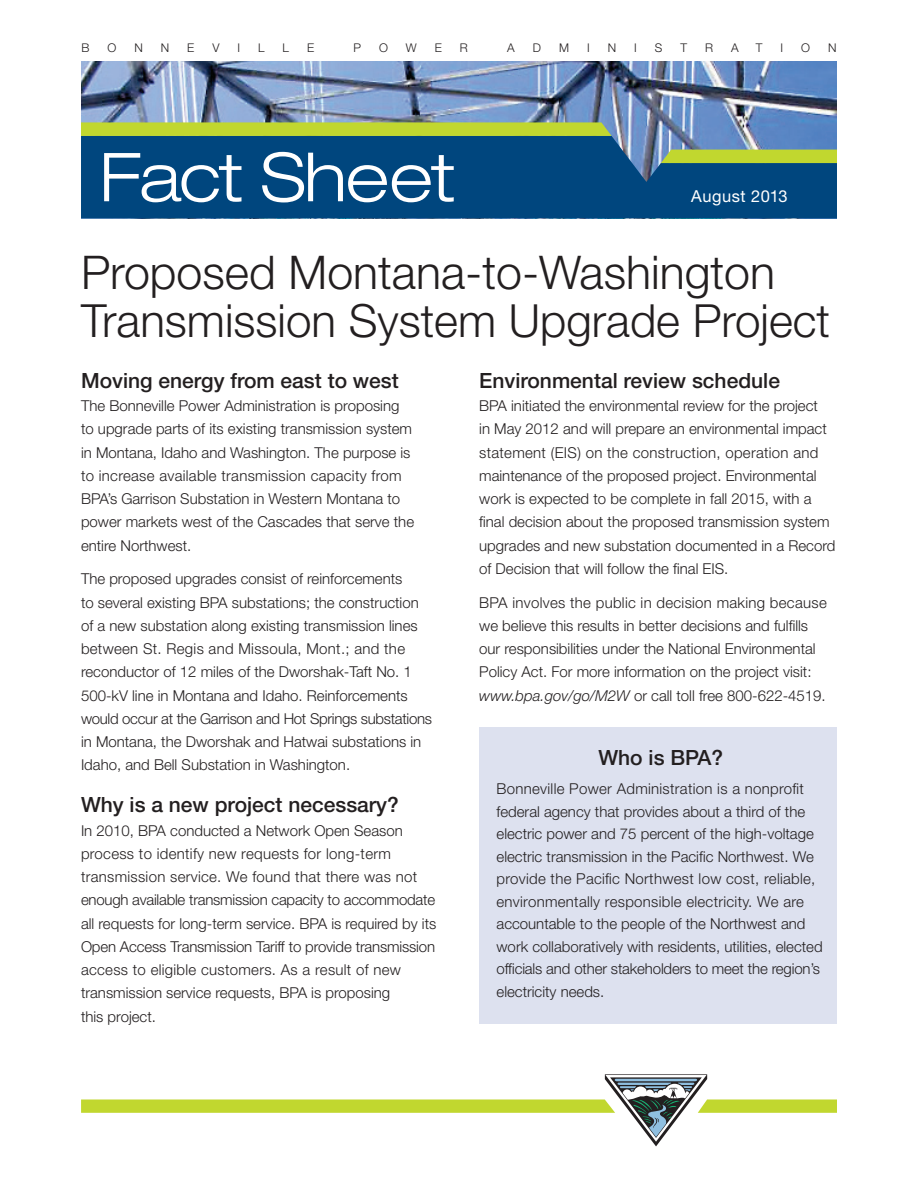
<style>
.page{position:relative;width:918px;height:1188px;background:#fff}
.page>*{position:absolute;margin:0;border:0;box-sizing:border-box;transform-origin:0 0}
.t1{font:300 expanded 67.5px "Helvetica Neue LT Std";letter-spacing:-.02em;color:#fff}
.t2{font:300 46.5px "Helvetica Neue LT Std";color:#231f20}
.t3{font:300 45.75px "Helvetica Neue LT Std";color:#231f20}
.t4{font:500 21px "Helvetica Neue LT Std";color:#231f20}
.t5{font:16.5px "Helvetica Neue LT Std";letter-spacing:.03em;color:#fff}
.t6{font:300 15px/23.2px "Helvetica Neue LT Std";color:#231f20}
.t7{font:300 12px "Helvetica Neue LT Std";color:#231f20}
.s1{font-style:italic}
</style>
<div class="page">
<img style="left:81px;top:62px;width:756px;height:74px">
<svg style="left:81px;top:1074px;width:756px;height:72px"></svg>
<div style="left:81px;top:136px;width:756px;height:82px;background:#00467e"></div>
<svg style="left:81px;top:122px;width:531px;height:14px;background:#bdd435"></svg>
<div style="left:661px;top:150px;width:176px;height:13px;background:#c1d72f"></div>
<div style="left:479px;top:727px;width:358px;height:296px;background:#dde1ef"></div>
<p class="t7" style="left:81px;top:40px;width:10px">B</p>
<p class="t7" style="left:107px;top:40px;width:10px">O</p>
<p class="t7" style="left:134px;top:40px;width:10px">N</p>
<p class="t7" style="left:161px;top:40px;width:10px">N</p>
<p class="t7" style="left:187px;top:40px;width:9px">E</p>
<p class="t7" style="left:212px;top:40px;width:9px">V</p>
<p class="t7" style="left:238px;top:40px;width:4px">I</p>
<p class="t7" style="left:258px;top:40px;width:8px">L</p>
<p class="t7" style="left:283px;top:40px;width:8px">L</p>
<p class="t7" style="left:307px;top:40px;width:9px">E</p>
<p class="t7" style="left:354px;top:40px;width:9px">P</p>
<p class="t7" style="left:379px;top:40px;width:10px">O</p>
<p class="t7" style="left:406px;top:40px;width:12px">W</p>
<p class="t7" style="left:435px;top:40px;width:9px">E</p>
<p class="t7" style="left:460px;top:40px;width:10px">R</p>
<p class="t7" style="left:507px;top:40px;width:9px">A</p>
<p class="t7" style="left:533px;top:40px;width:10px">D</p>
<p class="t7" style="left:559px;top:40px;width:11px">M</p>
<p class="t7" style="left:587px;top:40px;width:4px">I</p>
<p class="t7" style="left:608px;top:40px;width:10px">N</p>
<p class="t7" style="left:634px;top:40px;width:4px">I</p>
<p class="t7" style="left:655px;top:40px;width:9px">S</p>
<p class="t7" style="left:680px;top:40px;width:8px">T</p>
<p class="t7" style="left:705px;top:40px;width:10px">R</p>
<p class="t7" style="left:731px;top:40px;width:9px">A</p>
<p class="t7" style="left:756px;top:40px;width:8px">T</p>
<p class="t7" style="left:781px;top:40px;width:4px">I</p>
<p class="t7" style="left:801px;top:40px;width:10px">O</p>
<p class="t7" style="left:828px;top:40px;width:10px">N</p>
<h1 class="t1" style="left:100px;top:137px;width:357px">Fact Sheet</h1>
<p class="t5" style="left:691px;top:186px;width:98px">August 2013</p>
<h2 class="t2" style="left:81px;top:244px;width:696px">Proposed Montana-to-Washington</h2>
<h3 class="t3" style="left:81px;top:293px;width:751px">Transmission System Upgrade Project</h3>
<h3 class="t4" style="left:81px;top:368px;width:319px">Moving energy from east to west</h3>
<p class="t6" style="left:81px;top:394px;width:335px">The Bonneville Power Administration is proposing to upgrade parts of its existing transmission system in Montana, Idaho and Washington. The purpose is to increase available transmission capacity from BPA’s Garrison Substation in Western Montana to power markets west of the Cascades that serve the entire Northwest.</p>
<p class="t6" style="left:81px;top:567px;width:353px">The proposed upgrades consist of reinforcements<br>to several existing BPA substations; the construction of a new substation along existing transmission lines between St. Regis and Missoula, Mont.; and the reconductor of 12 miles of the Dworshak-Taft No. 1<br>500-kV line in Montana and Idaho. Reinforcements would occur at the Garrison and Hot Springs substations in Montana, the Dworshak and Hatwai substations in Idaho, and Bell Substation in Washington.</p>
<h3 class="t4" style="left:81px;top:792px;width:319px">Why is a new project necessary?</h3>
<p class="t6" style="left:81px;top:818px;width:357px">In 2010, BPA conducted a Network Open Season process to identify new requests for long-term transmission service. We found that there was not enough available transmission capacity to accommodate all requests for long-term service. BPA is required by its Open Access Transmission Tariff to provide transmission access to eligible customers. As a result of new transmission service requests, BPA is proposing<br>this project.</p>
<h3 class="t4" style="left:479px;top:368px;width:302px">Environmental review schedule</h3>
<p class="t6" style="left:479px;top:394px;width:358px">BPA initiated the environmental review for the project<br>in May 2012 and will prepare an environmental impact statement (EIS) on the construction, operation and maintenance of the proposed project. Environmental work is expected to be complete in fall 2015, with a final decision about the proposed transmission system upgrades and new substation documented in a Record of Decision that will follow the final EIS.</p>
<p class="t6" style="left:479px;top:590px;width:349px">BPA involves the public in decision making because we believe this results in better decisions and fulfills our responsibilities under the National Environmental Policy Act. For more information on the project visit: <span class="s1">www.bpa.gov/go/M2W</span> or call toll free 800-622-4519.</p>
<h3 class="t4" style="left:598px;top:745px;width:126px">Who is BPA?</h3>
<p class="t6" style="left:497px;top:777px;width:328px;line-height:22.5px">Bonneville Power Administration is a nonprofit federal agency that provides about a third of the electric power and 75 percent of the high-voltage electric transmission in the Pacific Northwest. We provide the Pacific Northwest low cost, reliable, environmentally responsible electricity. We are accountable to the people of the Northwest and work collaboratively with residents, utilities, elected officials and other stakeholders to meet the region’s electricity needs.</p>
</div>
